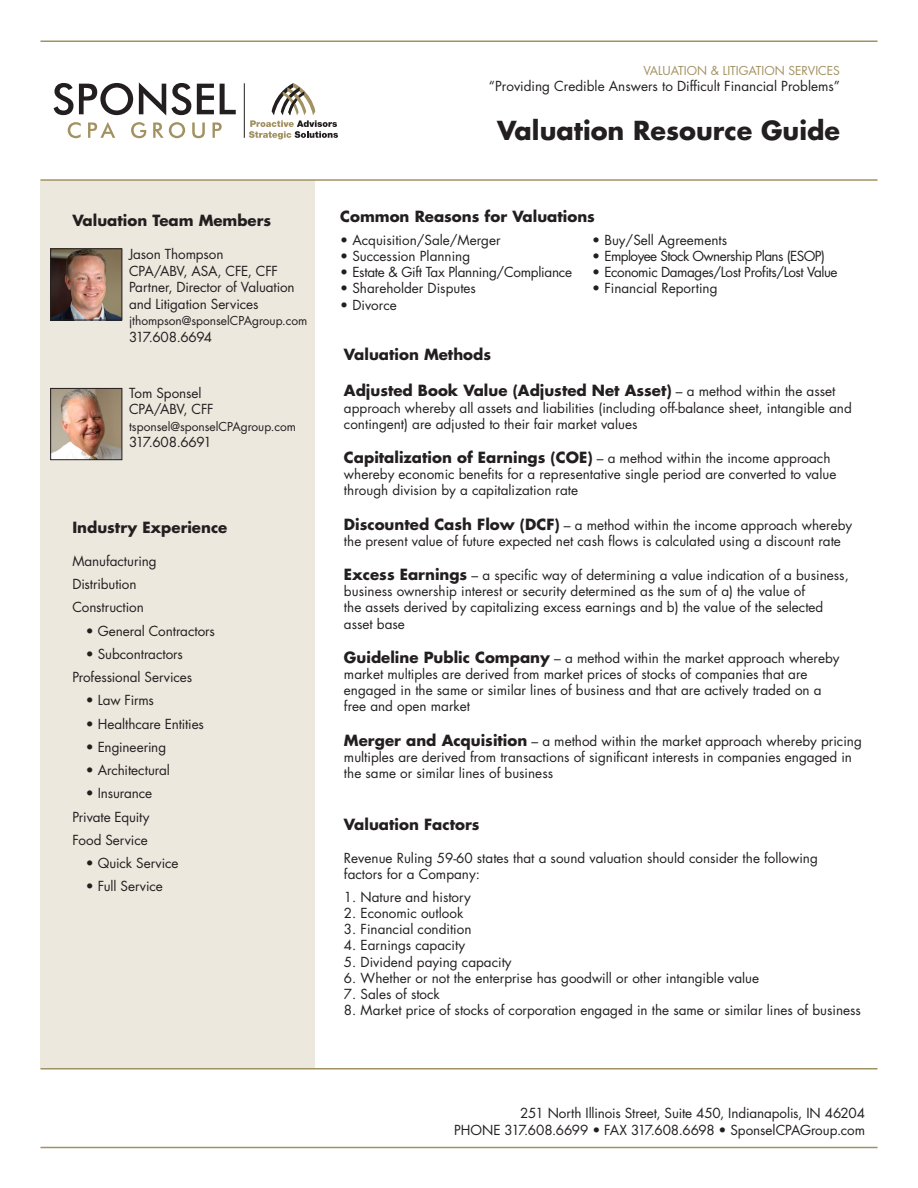
<style>
.page{position:relative;width:918px;height:1188px;background:#fff}
.page>*{position:absolute;margin:0;border:0;box-sizing:border-box;transform-origin:0 0}
.t1{font:700 25.5px "Futura Std";color:#231f20}
.t2{font:700 15px "Futura Std";color:#231f20}
.t3{font:13.5px/16.2px "Futura Std";color:#231f20}
.t4{font:13.5px "Futura Std";letter-spacing:-.04em;color:#231f20}
.t5{font:13.5px "Futura Std";letter-spacing:-.02em;color:#231f20}
.t6{font:13.5px "Futura Std";letter-spacing:-.03em;color:#231f20}
.t7{font:12px "Futura Std";color:#231f20}
.t8{font:12px "Futura Std";color:#a29161}
.s1{font-weight:400;font-size:13.5px}
.s2{font-weight:700;font-size:15px}
</style>
<div class="page">
<div style="left:40px;top:180px;width:275px;height:888px;background:#ede8de"></div>
<hr style="left:244px;top:83px;width:1px;height:55px;background:#231f20">
<svg style="left:249px;top:83px;width:89px;height:56px"></svg>
<svg style="left:54px;top:83px;width:19px;height:32px"></svg>
<svg style="left:79px;top:83px;width:54px;height:32px"></svg>
<svg style="left:139px;top:82px;width:27px;height:33px"></svg>
<svg style="left:172px;top:83px;width:19px;height:32px"></svg>
<svg style="left:197px;top:84px;width:17px;height:30px"></svg>
<svg style="left:220px;top:84px;width:16px;height:30px"></svg>
<svg style="left:68px;top:122px;width:13px;height:16px"></svg>
<svg style="left:88px;top:122px;width:27px;height:16px"></svg>
<svg style="left:131px;top:122px;width:15px;height:16px"></svg>
<svg style="left:153px;top:122px;width:32px;height:16px"></svg>
<svg style="left:192px;top:123px;width:13px;height:15px"></svg>
<svg style="left:213px;top:123px;width:9px;height:15px"></svg>
<hr style="left:40px;top:40px;width:838px;height:2px;background:#a29161">
<hr style="left:40px;top:179px;width:838px;height:2px;background:#a29161">
<hr style="left:40px;top:1068px;width:838px;height:2px;background:#a29161">
<hr style="left:40px;top:1147px;width:838px;height:1px;background:#a29161">
<img style="left:52px;top:390px;width:68px;height:68px">
<div style="left:50px;top:388px;width:72px;height:72px;border:1px solid #231f20"></div>
<img style="left:52px;top:250px;width:68px;height:68px">
<div style="left:50px;top:248px;width:72px;height:72px;border:1px solid #231f20"></div>
<p class="t2" style="left:72px;top:211px;width:200px">Valuation Team Members</p>
<p class="t3" style="left:129px;top:246px;width:96px">Jason Thompson</p>
<p class="t3" style="left:129px;top:263px;width:150px">CPA/ABV, ASA, CFE, CFF</p>
<p class="t3" style="left:129px;top:279px;width:167px">Partner, Director of Valuation and Litigation Services</p>
<p class="t7" style="left:129px;top:313px;width:180px">jthompson@sponselCPAgroup.com</p>
<p class="t4" style="left:129px;top:328px;width:84px">317.608.6694</p>
<p class="t3" style="left:129px;top:385px;width:74px">Tom Sponsel</p>
<p class="t5" style="left:129px;top:401px;width:86px">CPA/ABV, CFF</p>
<p class="t7" style="left:129px;top:419px;width:169px">tsponsel@sponselCPAgroup.com</p>
<p class="t4" style="left:129px;top:434px;width:84px">317.608.6691</p>
<p class="t2" style="left:72px;top:517px;width:157px">Industry Experience</p>
<p class="t3" style="left:72px;top:553px;width:86px">Manufacturing</p>
<p class="t3" style="left:72px;top:576px;width:66px">Distribution</p>
<p class="t3" style="left:72px;top:600px;width:73px">Construction</p>
<p class="t3" style="left:86px;top:623px;width:131px">• General Contractors</p>
<p class="t3" style="left:86px;top:646px;width:99px">• Subcontractors</p>
<p class="t3" style="left:72px;top:669px;width:121px">Professional Services</p>
<p class="t3" style="left:86px;top:693px;width:70px">• Law Firms</p>
<p class="t3" style="left:86px;top:716px;width:120px">• Healthcare Entities</p>
<p class="t3" style="left:86px;top:739px;width:82px">• Engineering</p>
<p class="t3" style="left:86px;top:762px;width:85px">• Architectural</p>
<p class="t3" style="left:86px;top:786px;width:68px">• Insurance</p>
<p class="t3" style="left:72px;top:809px;width:79px">Private Equity</p>
<p class="t3" style="left:72px;top:832px;width:77px">Food Service</p>
<p class="t3" style="left:86px;top:855px;width:94px">• Quick Service</p>
<p class="t3" style="left:86px;top:879px;width:79px">• Full Service</p>
<p class="t8" style="left:643px;top:63px;width:198px">VALUATION &amp; LITIGATION SERVICES</p>
<p class="t3" style="left:489px;top:78px;width:353px">“Providing Credible Answers to Difficult Financial Problems”</p>
<p class="t1" style="left:497px;top:113px;width:344px">Valuation Resource Guide</p>
<p class="t2" style="left:340px;top:206px;width:256px">Common Reasons for Valuations</p>
<p class="t3" style="left:340px;top:232px;width:162px">• Acquisition/Sale/Merger</p>
<p class="t3" style="left:592px;top:232px;width:136px">• Buy/Sell Agreements</p>
<p class="t3" style="left:340px;top:248px;width:132px">• Succession Planning</p>
<p class="t4" style="left:592px;top:247px;width:234px">• Employee Stock Ownership Plans (ESOP)</p>
<p class="t5" style="left:340px;top:264px;width:233px">• Estate &amp; Gift Tax Planning/Compliance</p>
<p class="t6" style="left:592px;top:264px;width:247px">• Economic Damages/Lost Profits/Lost Value</p>
<p class="t3" style="left:340px;top:281px;width:137px">• Shareholder Disputes</p>
<p class="t3" style="left:592px;top:281px;width:127px">• Financial Reporting</p>
<p class="t3" style="left:340px;top:297px;width:58px">• Divorce</p>
<p class="t2" style="left:344px;top:345px;width:149px">Valuation Methods</p>
<p class="t2" style="left:344px;top:381px;width:493px">Adjusted Book Value (Adjusted Net Asset) <span class="s1">– a method within the asset</span></p>
<p class="t3" style="left:344px;top:400px;width:509px">approach whereby all assets and liabilities (including off-balance sheet, intangible and contingent) are adjusted to their fair market values</p>
<p class="t3" style="left:344px;top:450px;width:494px"><span class="s2">Capitalization of Earnings (COE)</span> – a method within the income approach whereby economic benefits for a representative single period are converted to value through division by a capitalization rate</p>
<p class="t3" style="left:344px;top:517px;width:510px"><span class="s2">Discounted Cash Flow (DCF)</span> – a method within the income approach whereby the present value of future expected net cash flows is calculated using a discount rate</p>
<p class="t3" style="left:344px;top:567px;width:506px"><span class="s2">Excess Earnings</span> – a specific way of determining a value indication of a business,</p>
<p class="t3" style="left:344px;top:583px;width:463px">business ownership interest or security determined as the sum of a) the value of</p>
<p class="t3" style="left:344px;top:599px;width:481px">the assets derived by capitalizing excess earnings and b) the value of the selected</p>
<p class="t3" style="left:344px;top:616px;width:62px">asset base</p>
<p class="t3" style="left:344px;top:650px;width:497px"><span class="s2">Guideline Public Company</span> – a method within the market approach whereby</p>
<p class="t3" style="left:344px;top:666px;width:465px">market multiples are derived from market prices of stocks of companies that are</p>
<p class="t3" style="left:344px;top:682px;width:479px">engaged in the same or similar lines of business and that are actively traded on a</p>
<p class="t3" style="left:344px;top:698px;width:128px">free and open market</p>
<p class="t3" style="left:344px;top:733px;width:519px"><span class="s2">Merger and Acquisition</span> – a method within the market approach whereby pricing multiples are derived from transactions of significant interests in companies engaged in the same or similar lines of business</p>
<p class="t2" style="left:344px;top:815px;width:137px">Valuation Factors</p>
<p class="t3" style="left:344px;top:850px;width:475px">Revenue Ruling 59-60 states that a sound valuation should consider the following</p>
<p class="t3" style="left:344px;top:866px;width:137px">factors for a Company:</p>
<p class="t3" style="left:344px;top:889px;width:129px">1. Nature and history</p>
<p class="t3" style="left:344px;top:905px;width:121px">2. Economic outlook</p>
<p class="t3" style="left:344px;top:921px;width:129px">3. Financial condition</p>
<p class="t3" style="left:344px;top:937px;width:123px">4. Earnings capacity</p>
<p class="t3" style="left:344px;top:954px;width:169px">5. Dividend paying capacity</p>
<p class="t3" style="left:344px;top:970px;width:417px">6. Whether or not the enterprise has goodwill or other intangible value</p>
<p class="t3" style="left:344px;top:986px;width:98px">7. Sales of stock</p>
<p class="t3" style="left:344px;top:1002px;width:519px">8. Market price of stocks of corporation engaged in the same or similar lines of business</p>
<p class="t3" style="left:520px;top:1105px;width:346px">251 North Illinois Street, Suite 450, Indianapolis, IN 46204</p>
<p class="t3" style="left:454px;top:1122px;width:412px">PHONE 317.608.6699 • FAX 317.608.6698 • SponselCPAGroup.com</p>
</div>
